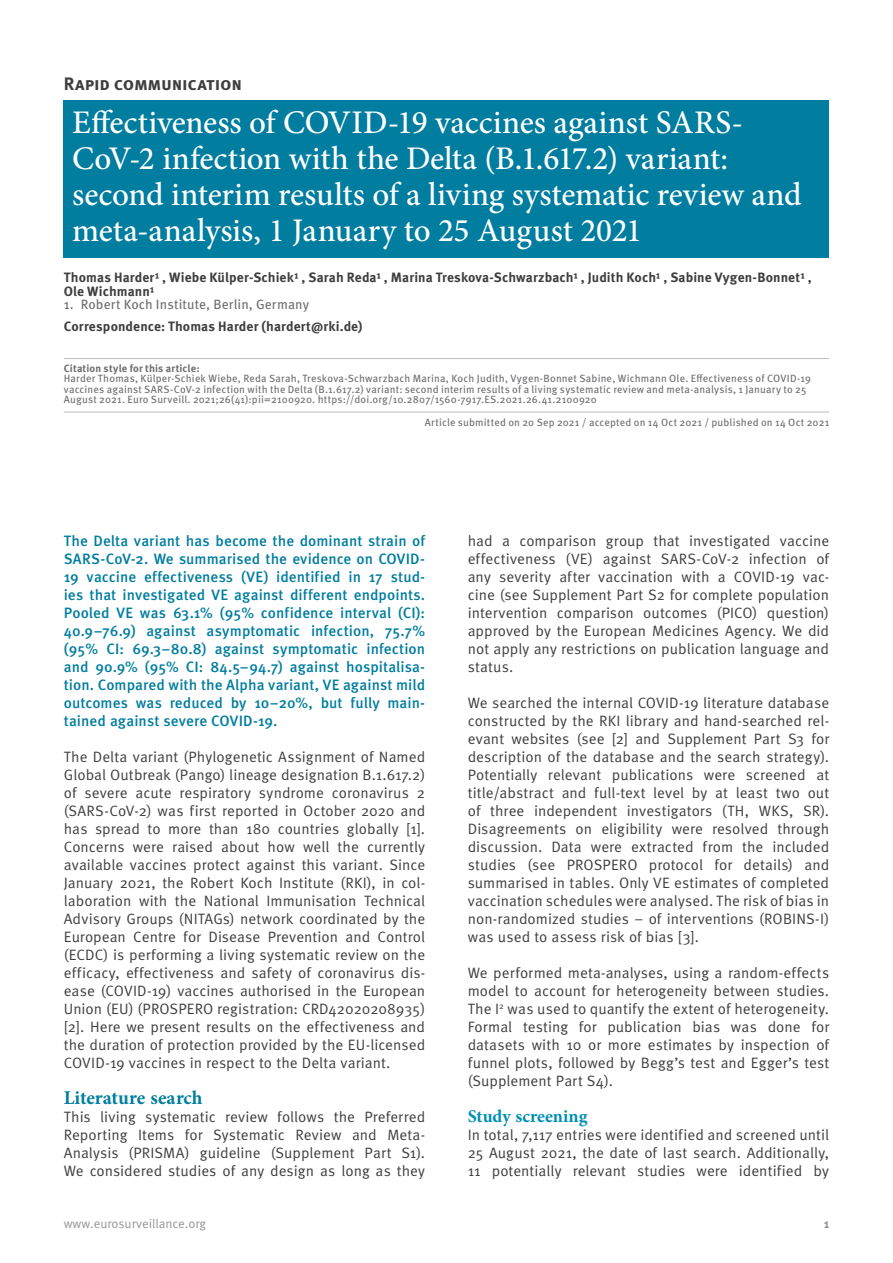
<style>
.page{position:relative;width:893px;height:1263px;background:#fff}
.page>*{position:absolute;margin:0;border:0;box-sizing:border-box;transform-origin:0 0}
.t1{font:500 33px/36px "Minion Pro";color:#fff}
.t2{font:700 19.5px "Minion Pro";color:#007d9f}
.t3{font:700 18px "Meta Pro";letter-spacing:-.015em;color:#3e3e3f}
.t4{font:700 18px "Minion Pro";color:#008fb0}
.t5{font:15px/18px "Meta Pro";letter-spacing:.005em;color:#3e3e3f;text-align:justify}
.t6{font:500 15px/18px "Meta Pro";color:#007d9f;text-align:justify}
.t7{font:700 13.5px/13.5px "Meta Pro";letter-spacing:.005em;color:#3e3e3f}
.t8{font:13.5px "Meta Pro";letter-spacing:.01em;color:#6c6d70}
.t9{font:12.75px "Meta Pro";color:#939598}
.t10{font:700 12.75px "Meta Pro";color:#939598}
.t11{font:10.5px/10.5px "Meta Pro";letter-spacing:.015em;color:#6c6d70}
.t12{font:700 10.5px "Meta Pro";letter-spacing:.015em;color:#6c6d70}
</style>
<div class="page">
<hr style="left:64px;top:358px;width:765px;height:1px;background:#bcbdc0">
<hr style="left:64px;top:412px;width:765px;height:1px;background:#bcbdc0">
<div style="left:64px;top:100px;width:765px;height:158px;background:#007d9f"></div>
<p class="t3" style="left:64px;top:72px;width:180px">Rapid communication</p>
<h1 class="t1" style="left:72px;top:104px;width:731px">Effectiveness of COVID-19 vaccines against SARS-CoV-2 infection with the Delta (B.1.617.2) variant: second interim results of a living systematic review and meta-analysis, 1 January to 25 August 2021</h1>
<p class="t7" style="left:64px;top:271px;width:749px">Thomas Harder¹ , Wiebe Külper-Schiek¹ , Sarah Reda¹ , Marina Treskova-Schwarzbach¹ , Judith Koch¹ , Sabine Vygen-Bonnet¹ ,<br>Ole Wichmann¹</p>
<p class="t8" style="left:64px;top:296px;width:247px">1. Robert Koch Institute, Berlin, Germany</p>
<p class="t7" style="left:64px;top:320px;width:300px">Correspondence: Thomas Harder (hardert@rki.de)</p>
<p class="t12" style="left:64px;top:361px;width:137px">Citation style for this article:</p>
<p class="t11" style="left:64px;top:374px;width:749px">Harder Thomas, Külper-Schiek Wiebe, Reda Sarah, Treskova-Schwarzbach Marina, Koch Judith, Vygen-Bonnet Sabine, Wichmann Ole. Effectiveness of COVID-19 vaccines against SARS-CoV-2 infection with the Delta (B.1.617.2) variant: second interim results of a living systematic review and meta-analysis, 1 January to 25<br>August 2021. Euro Surveill. 2021;26(41):pii=2100920. https://doi.org/10.2807/1560-7917.ES.2021.26.41.2100920</p>
<p class="t11" style="left:425px;top:418px;width:406px">Article submitted on 20 Sep 2021 / accepted on 14 Oct 2021 / published on 14 Oct 2021</p>
<p class="t6" style="left:64px;top:532px;width:363px">The Delta variant has become the dominant strain of SARS-CoV-2. We summarised the evidence on COVID-19 vaccine effectiveness (VE) identified in 17 stud&shy;ies that investigated VE against different endpoints.<br>Pooled VE was 63.1% (95% confidence interval (CI):<br>40.9–76.9) against asymptomatic infection, 75.7% (95% CI: 69.3–80.8) against symptomatic infection and 90.9% (95% CI: 84.5–94.7) against hospitalisa&shy;tion. Compared with the Alpha variant, VE against mild outcomes was reduced by 10–20%, but fully main&shy;tained against severe COVID-19.</p>
<p class="t5" style="left:64px;top:748px;width:363px">The Delta variant (Phylogenetic Assignment of Named Global Outbreak (Pango) lineage designation B.1.617.2) of severe acute respiratory syndrome coronavirus 2 (SARS-CoV-2) was first reported in October 2020 and has spread to more than 180 countries globally [1].<br>Concerns were raised about how well the currently available vaccines protect against this variant. Since January 2021, the Robert Koch Institute (RKI), in col&shy;laboration with the National Immunisation Technical Advisory Groups (NITAGs) network coordinated by the European Centre for Disease Prevention and Control (ECDC) is performing a living systematic review on the efficacy, effectiveness and safety of coronavirus dis&shy;ease (COVID-19) vaccines authorised in the European Union (EU) (PROSPERO registration: CRD42020208935) [2]. Here we present results on the effectiveness and the duration of protection provided by the EU-licensed COVID-19 vaccines in respect to the Delta variant.</p>
<h2 class="t2" style="left:64px;top:1084px;width:140px">Literature search</h2>
<p class="t5" style="left:64px;top:1108px;width:363px">This living systematic review follows the Preferred Reporting Items for Systematic Review and Meta-Analysis (PRISMA) guideline (Supplement Part S1).<br>We considered studies of any design as long as they</p>
<p class="t5" style="left:468px;top:532px;width:363px">had a comparison group that investigated vaccine effectiveness (VE) against SARS-CoV-2 infection of any severity after vaccination with a COVID-19 vac&shy;cine (see Supplement Part S2 for complete population intervention comparison outcomes (PICO) question) approved by the European Medicines Agency. We did not apply any restrictions on publication language and status.</p>
<p class="t5" style="left:468px;top:694px;width:363px">We searched the internal COVID-19 literature database constructed by the RKI library and hand-searched rel&shy;evant websites (see [2] and Supplement Part S3 for description of the database and the search strategy).<br>Potentially relevant publications were screened at title/abstract and full-text level by at least two out of three independent investigators (TH, WKS, SR).<br>Disagreements on eligibility were resolved through discussion. Data were extracted from the included studies (see PROSPERO protocol for details) and summarised in tables. Only VE estimates of completed vaccination schedules were analysed. The risk of bias in non-randomized studies – of interventions (ROBINS-I) was used to assess risk of bias [3].</p>
<p class="t5" style="left:468px;top:964px;width:363px">We performed meta-analyses, using a random-effects model to account for heterogeneity between studies.<br>The I<sup>2</sup> was used to quantify the extent of heterogeneity.<br>Formal testing for publication bias was done for datasets with 10 or more estimates by inspection of funnel plots, followed by Begg’s test and Egger’s test (Supplement Part S4).</p>
<p class="t4" style="left:468px;top:1103px;width:121px">Study screening</p>
<p class="t5" style="left:468px;top:1126px;width:363px">In total, 7,117 entries were identified and screened until 25 August 2021, the date of last search. Additionally, 11 potentially relevant studies were identified by</p>
<p class="t9" style="left:64px;top:1215px;width:144px">www.eurosurveillance.org</p>
<p class="t10" style="left:824px;top:1215px;width:7px">1</p>
</div>
